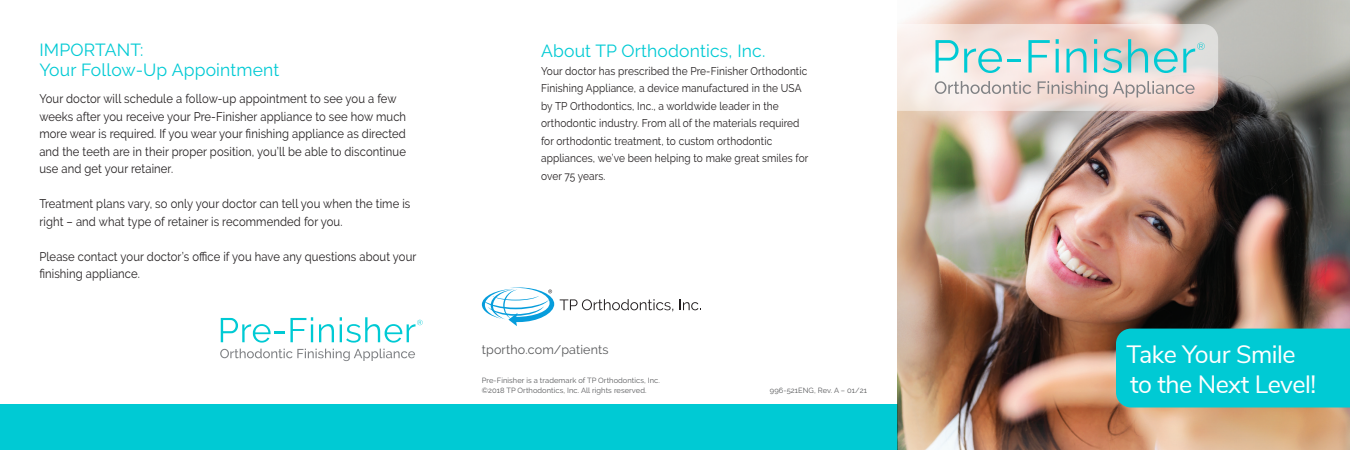
<style>
.page{position:relative;width:1350px;height:450px;background:#fff}
.page>*{position:absolute;margin:0;border:0;box-sizing:border-box;transform-origin:0 0}
.t1{font:25px/30px "Nunito Sans";letter-spacing:-.02em;color:#fff}
.t2{font:17.5px/20px "Raleway";letter-spacing:.01em;color:#00cad4}
.t3{font:12.5px/17.5px "Raleway";letter-spacing:.01em;color:#231f20;scale:.9 1}
.t4{font:12.5px "Raleway";letter-spacing:.01em;color:#57585a}
.t5{font:11.25px/17.5px "Raleway";letter-spacing:.01em;color:#231f20;scale:.9 1}
.t6{font:7.5px/10px "Raleway";letter-spacing:.01em;color:#57585a}
</style>
<div class="page">
<div style="left:0;top:404px;width:898px;height:46px;background:#00cad4"></div>
<img style="left:898px;top:0;width:452px;height:450px">
<svg style="left:867px;top:24px;width:351px;height:87px"></svg>
<svg style="left:936px;top:40px;width:66px;height:33px;background:#bae0df"></svg>
<hr style="left:1007px;top:59px;width:14px;height:3px;background:#00cad4">
<svg style="left:1028px;top:40px;width:22px;height:33px"></svg>
<hr style="left:1056px;top:49px;width:3px;height:24px;background:#00cad4">
<svg style="left:1056px;top:39px;width:3px;height:5px"></svg>
<svg style="left:1067px;top:48px;width:20px;height:25px"></svg>
<hr style="left:1094px;top:49px;width:3px;height:24px;background:#00cad4">
<svg style="left:1094px;top:39px;width:3px;height:5px"></svg>
<svg style="left:1103px;top:48px;width:19px;height:25px"></svg>
<svg style="left:1128px;top:39px;width:20px;height:34px"></svg>
<svg style="left:1154px;top:43px;width:51px;height:30px;background:#b2d8d8"></svg>
<svg style="left:935px;top:81px;width:96px;height:13px"></svg>
<svg style="left:1038px;top:81px;width:157px;height:17px;background:#dcc9c5"></svg>
<svg style="left:482px;top:287px;width:72px;height:39px"></svg>
<svg style="left:560px;top:299px;width:113px;height:12px"></svg>
<svg style="left:680px;top:299px;width:21px;height:11px"></svg>
<div style="left:1116px;top:329px;width:234px;height:79px;background:#00cad4"></div>
<svg style="left:221px;top:317px;width:92px;height:26px"></svg>
<svg style="left:319px;top:324px;width:15px;height:18px"></svg>
<svg style="left:340px;top:317px;width:83px;height:26px"></svg>
<svg style="left:220px;top:349px;width:195px;height:12px"></svg>
<h2 class="t2" style="left:39px;top:40px;width:242px">IMPORTANT:<br>Your Follow-Up Appointment</h2>
<p class="t3" style="left:39px;top:90px;width:409px">Your doctor will schedule a follow-up appointment to see you a few weeks after you receive your Pre-Finisher appliance to see how much more wear is required. If you wear your finishing appliance as directed and the teeth are in their proper position, you’ll be able to discontinue use and get your retainer.</p>
<p class="t3" style="left:39px;top:195px;width:414px">Treatment plans vary, so only your doctor can tell you when the time is right – and what type of retainer is recommended for you.</p>
<p class="t3" style="left:39px;top:248px;width:421px">Please contact your doctor’s office if you have any questions about your finishing appliance.</p>
<h2 class="t2" style="left:541px;top:41px;width:226px">About TP Orthodontics, Inc.</h2>
<p class="t5" style="left:541px;top:62px;width:299px">Your doctor has prescribed the Pre-Finisher Orthodontic Finishing Appliance, a device manufactured in the USA by TP Orthodontics, Inc., a worldwide leader in the orthodontic industry. From all of the materials required for orthodontic treatment, to custom orthodontic appliances, we’ve been helping to make great smiles for over 75 years.</p>
<p class="t4" style="left:482px;top:343px;width:128px">tportho.com/patients</p>
<p class="t6" style="left:482px;top:375px;width:180px">Pre-Finisher is a trademark of TP Orthodontics, Inc. ©2018 TP Orthodontics, Inc. All rights reserved.</p>
<p class="t6" style="left:770px;top:385px;width:98px">996-521ENG, Rev. A – 01/21</p>
<h1 class="t1" style="left:1127px;top:338px;width:191px">Take Your Smile to the Next Level!</h1>
</div>
